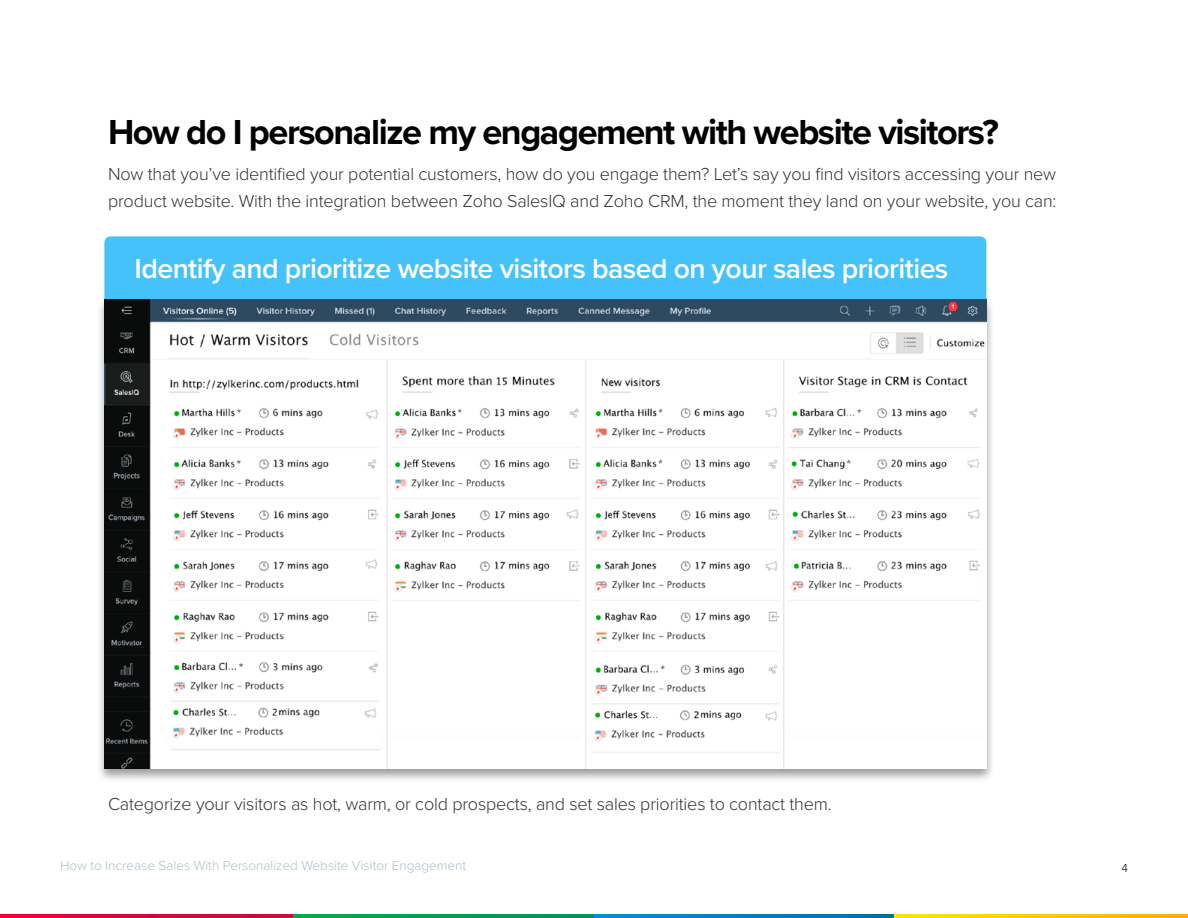
<style>
.page{position:relative;width:1188px;height:918px;background:#fff}
.page>*{position:absolute;margin:0;border:0;box-sizing:border-box;transform-origin:0 0}
.t1{font:700 36px "Proxima Nova";letter-spacing:-.04em;color:#000}
.t2{font:600 28.5px "Proxima Nova";letter-spacing:-.02em;color:#fff}
.t3{font:300 18px/27px "Proxima Nova";letter-spacing:-.01em;color:#333}
.t4{font:300 13.5px "Proxima Nova";color:#acc0c7}
.t5{font:300 12px "Proxima Nova";color:#000}
</style>
<div class="page">
<img style="left:0;top:914px;width:1188px;height:4px">
<div style="left:104px;top:236px;width:882px;height:61px;background:#45c2fa"></div>
<div style="left:97px;top:297px;width:898px;height:486px;background:#000;opacity:.4"></div>
<img style="left:105px;top:299px;width:882px;height:470px">
<h1 class="t1" style="left:108px;top:105px;width:892px">How do I personalize my engagement with website visitors?</h1>
<p class="t3" style="left:108px;top:159px;width:950px">Now that you’ve identified your potential customers, how do you engage them? Let’s say you find visitors accessing your new product website. With the integration between Zoho SalesIQ and Zoho CRM, the moment they land on your website, you can:</p>
<h2 class="t2" style="left:135px;top:247px;width:815px">Identify and prioritize website visitors based on your sales priorities</h2>
<p class="t3" style="left:108px;top:789px;width:725px">Categorize your visitors as hot, warm, or cold prospects, and set sales priorities to contact them.</p>
<p class="t4" style="left:60px;top:856px;width:408px">How to Increase Sales With Personalized Website Visitor Engagement</p>
<p class="t5" style="left:1122px;top:859px;width:8px">4</p>
</div>
